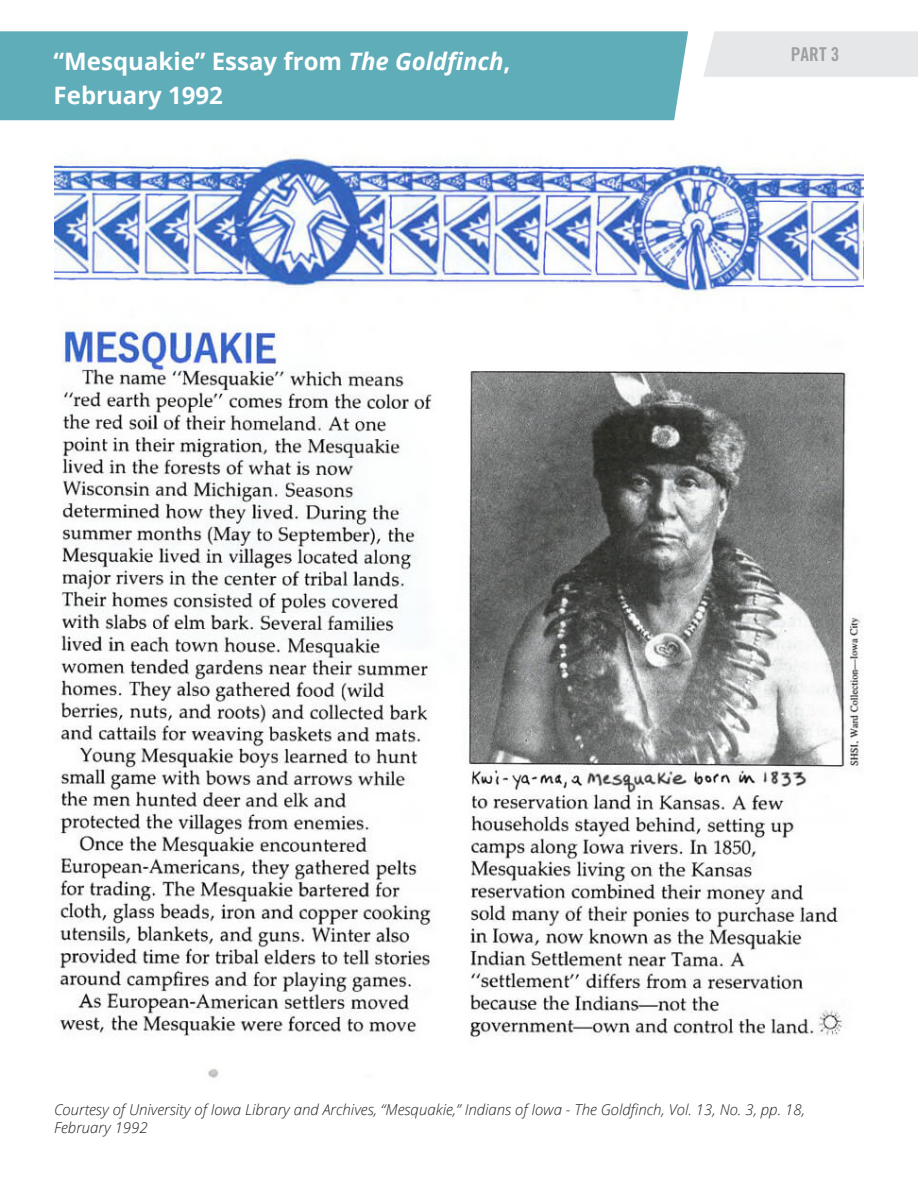
<style>
.page{position:relative;width:918px;height:1188px;background:#fff}
.page>*{position:absolute;margin:0;border:0;box-sizing:border-box;transform-origin:0 0}
.Header_2__3{font:700 24px/34.2px "Open Sans";color:#fff}
.t1{font:19.05px "Trade Gothic LT Std Bd Cn 20";color:#9d9fa2}
.t2{font:italic 300 15px/18px "Open Sans";color:#231f20}
.s1{font-style:italic}
</style>
<div class="page">
<div style="left:703px;top:31px;width:215px;height:46px;background:#e6e7e9"></div>
<div style="left:0;top:31px;width:688px;height:89px;background:#5fadb9"></div>
<img style="left:54px;top:154px;width:810px;height:924px">
<p class="Header_2__3" style="left:54px;top:43px;width:458px">“Mesquakie” Essay from <span class="s1">The Goldfinch</span>,<br>February 1992</p>
<p class="t1" style="left:791px;top:43px;width:50px">PART 3</p>
<p class="t2" style="left:54px;top:1101px;width:752px">Courtesy of University of Iowa Library and Archives, “Mesquakie,” Indians of Iowa - The Goldfinch, Vol. 13, No. 3, pp. 18,<br>February 1992</p>
</div>
